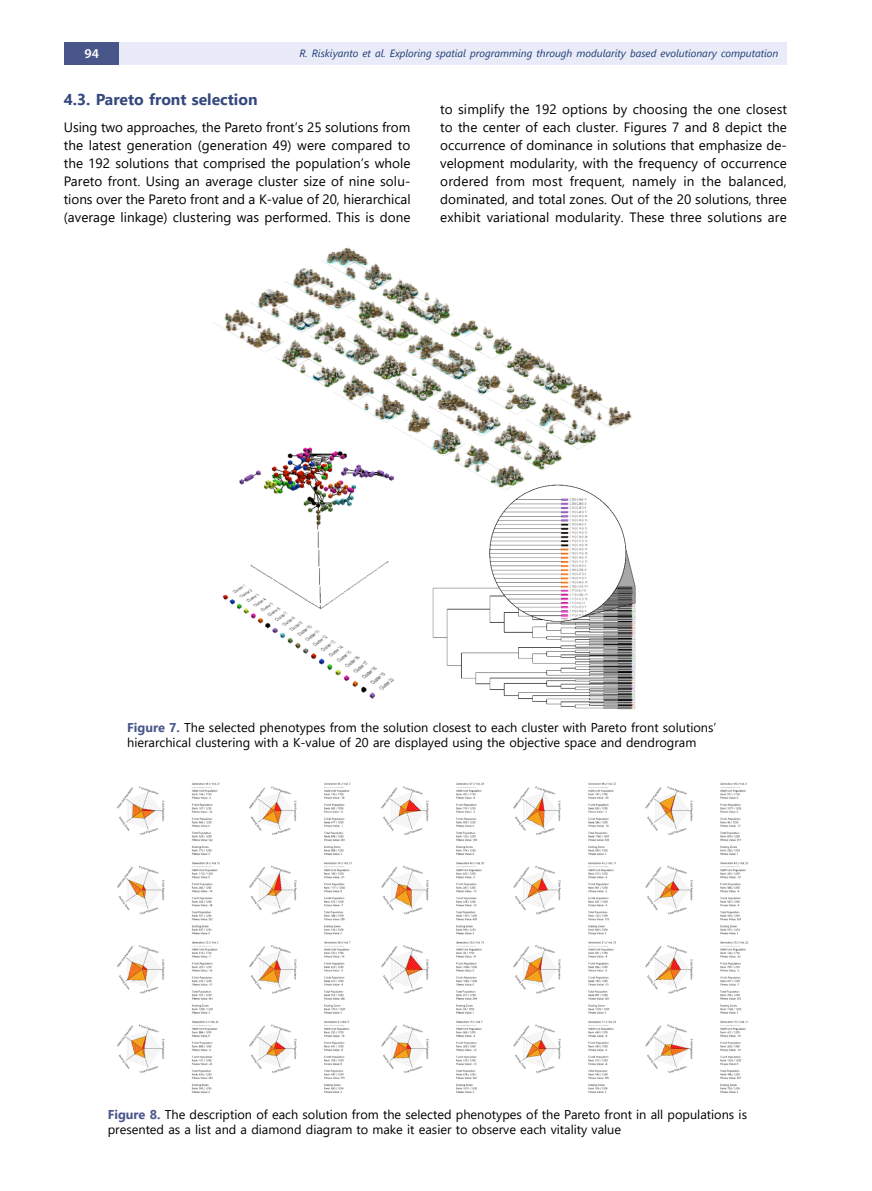
<style>
.page{position:relative;width:872px;height:1191px;background:#fff}
.page>*{position:absolute;margin:0;border:0;box-sizing:border-box;transform-origin:0 0}
.t1{font:700 15.75px "Segoe UI";color:#35487e}
.t2{font:13.5px/18px "Segoe UI";letter-spacing:.005em;color:#000;text-align:justify}
.t3{font:600 13.5px "Myriad Pro";color:#fff}
.t4{font:12.75px/15.3px "Segoe UI";color:#000}
.t5{font:italic 10.5px "Segoe UI";color:#1e3b73}
.s1{font-weight:700;color:#495689}
</style>
<div class="page">
<div style="left:64px;top:43px;width:55px;height:22px;background:#495689"></div>
<div style="left:119px;top:43px;width:668px;height:22px;background:#e9ecf8"></div>
<img style="left:213px;top:246px;width:423px;height:464px">
<img style="left:116px;top:782px;width:632px;height:311px">
<p class="t3" style="left:84px;top:45px;width:16px">94</p>
<p class="t5" style="left:299px;top:43px;width:480px">R. Riskiyanto et al. Exploring spatial programming through modularity based evolutionary computation</p>
<p class="t1" style="left:64px;top:85px;width:195px">4.3. Pareto front selection</p>
<p class="t2" style="left:64px;top:117px;width:348px">Using two approaches, the Pareto front’s 25 solutions from the latest generation (generation 49) were compared to the 192 solutions that comprised the population’s whole Pareto front. Using an average cluster size of nine solu&shy;tions over the Pareto front and a K-value of 20, hierarchical (average linkage) clustering was performed. This is done</p>
<p class="t2" style="left:440px;top:99px;width:348px">to simplify the 192 options by choosing the one closest to the center of each cluster. Figures 7 and 8 depict the occurrence of dominance in solutions that emphasize de&shy;velopment modularity, with the frequency of occurrence ordered from most frequent, namely in the balanced, dominated, and total zones. Out of the 20 solutions, three exhibit variational modularity. These three solutions are</p>
<p class="t4" style="left:127px;top:718px;width:591px"><span class="s1">Figure 7.</span> The selected phenotypes from the solution closest to each cluster with Pareto front solutions’ hierarchical clustering with a K-value of 20 are displayed using the objective space and dendrogram</p>
<p class="t4" style="left:108px;top:1105px;width:641px"><span class="s1">Figure 8.</span> The description of each solution from the selected phenotypes of the Pareto front in all populations is presented as a list and a diamond diagram to make it easier to observe each vitality value</p>
</div>
